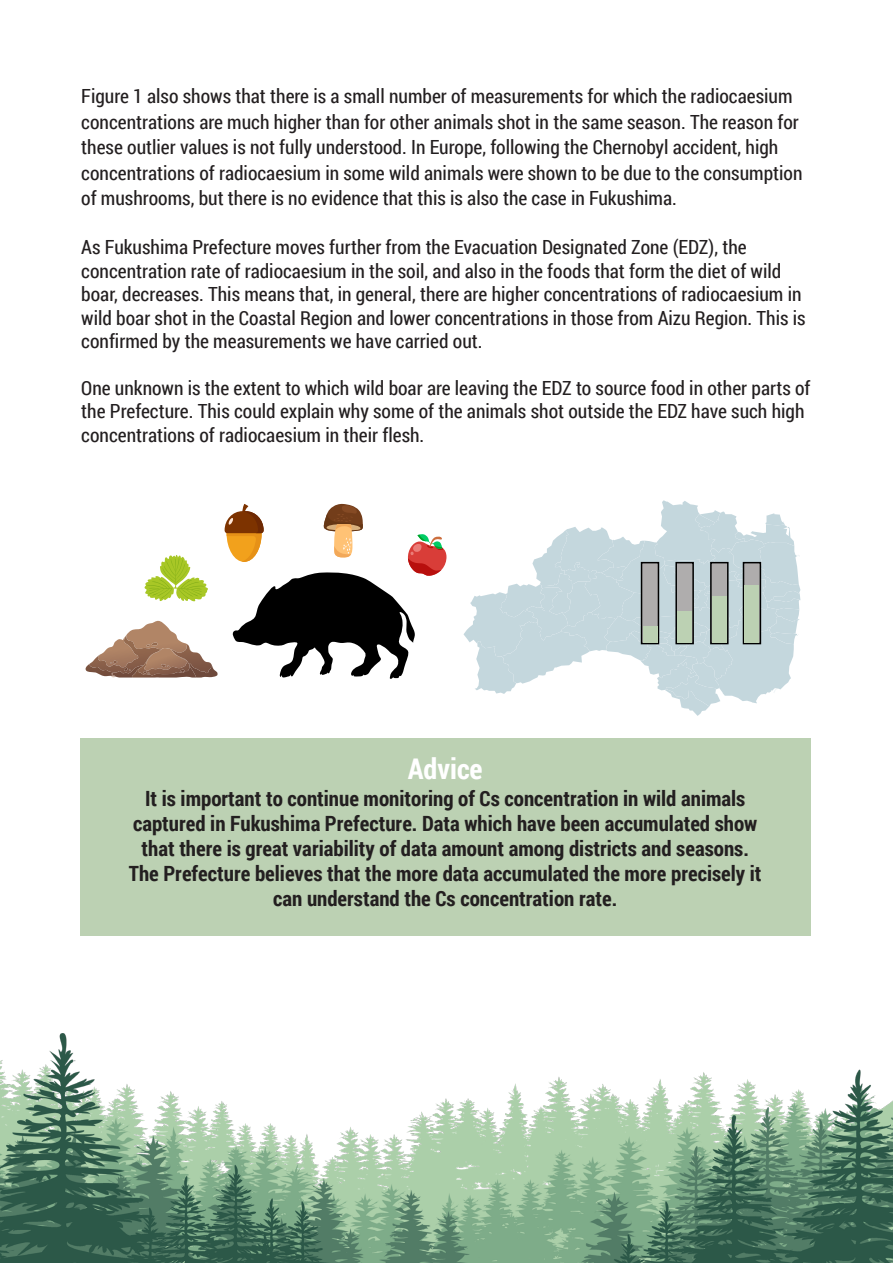
<style>
.page{position:relative;width:893px;height:1263px;background:#fff}
.page>*{position:absolute;margin:0;border:0;box-sizing:border-box;transform-origin:0 0}
.t1{font:700 28.5px "Roboto Condensed";color:#fff}
.t2{font:700 21px/25.2px "Roboto Condensed";color:#231f20;text-align:center}
.t3{font:19.5px/23.4px "Roboto Condensed";color:#231f20}
</style>
<div class="page">
<img style="left:0;top:1033px;width:893px;height:230px">
<svg style="left:85px;top:621px;width:133px;height:56px"></svg>
<svg style="left:144px;top:555px;width:64px;height:47px"></svg>
<svg style="left:463px;top:500px;width:337px;height:216px"></svg>
<svg style="left:225px;top:503px;width:222px;height:176px"></svg>
<div style="left:81px;top:738px;width:730px;height:197px;background:#bcd1b3"></div>
<div style="left:743px;top:562px;width:18px;height:82px;background:#afadad;border:2px solid #000"></div>
<div style="left:745px;top:585px;width:14px;height:57px;background:#bcd1b3"></div>
<div style="left:675px;top:562px;width:19px;height:82px;background:#afadad;border:2px solid #000"></div>
<div style="left:677px;top:611px;width:15px;height:31px;background:#bcd1b3"></div>
<div style="left:710px;top:562px;width:19px;height:82px;background:#afadad;border:2px solid #000"></div>
<div style="left:712px;top:596px;width:14px;height:46px;background:#bcd1b3"></div>
<div style="left:641px;top:562px;width:18px;height:82px;background:#afadad;border:2px solid #000"></div>
<div style="left:643px;top:626px;width:14px;height:16px;background:#bcd1b3"></div>
<p class="t3" style="left:81px;top:83px;width:723px;line-height:25.5px">Figure 1 also shows that there is a small number of measurements for which the radiocaesium concentrations are much higher than for other animals shot in the same season. The reason for these outlier values is not fully understood. In Europe, following the Chernobyl accident, high concentrations of radiocaesium in some wild animals were shown to be due to the consumption of mushrooms, but there is no evidence that this is also the case in Fukushima.</p>
<p class="t3" style="left:81px;top:235px;width:726px">As Fukushima Prefecture moves further from the Evacuation Designated Zone (EDZ), the concentration rate of radiocaesium in the soil, and also in the foods that form the diet of wild boar, decreases. This means that, in general, there are higher concentrations of radiocaesium in wild boar shot in the Coastal Region and lower concentrations in those from Aizu Region. This is confirmed by the measurements we have carried out.</p>
<p class="t3" style="left:81px;top:375px;width:731px">One unknown is the extent to which wild boar are leaving the EDZ to source food in other parts of the Prefecture. This could explain why some of the animals shot outside the EDZ have such high concentrations of radiocaesium in their flesh.</p>
<p class="t1" style="left:408px;top:749px;width:76px">Advice</p>
<p class="t2" style="left:129px;top:785px;width:634px">It is important to continue monitoring of Cs concentration in wild animals captured in Fukushima Prefecture. Data which have been accumulated show that there is great variability of data amount among districts and seasons.<br>The Prefecture believes that the more data accumulated the more precisely it can understand the Cs concentration rate.</p>
</div>
